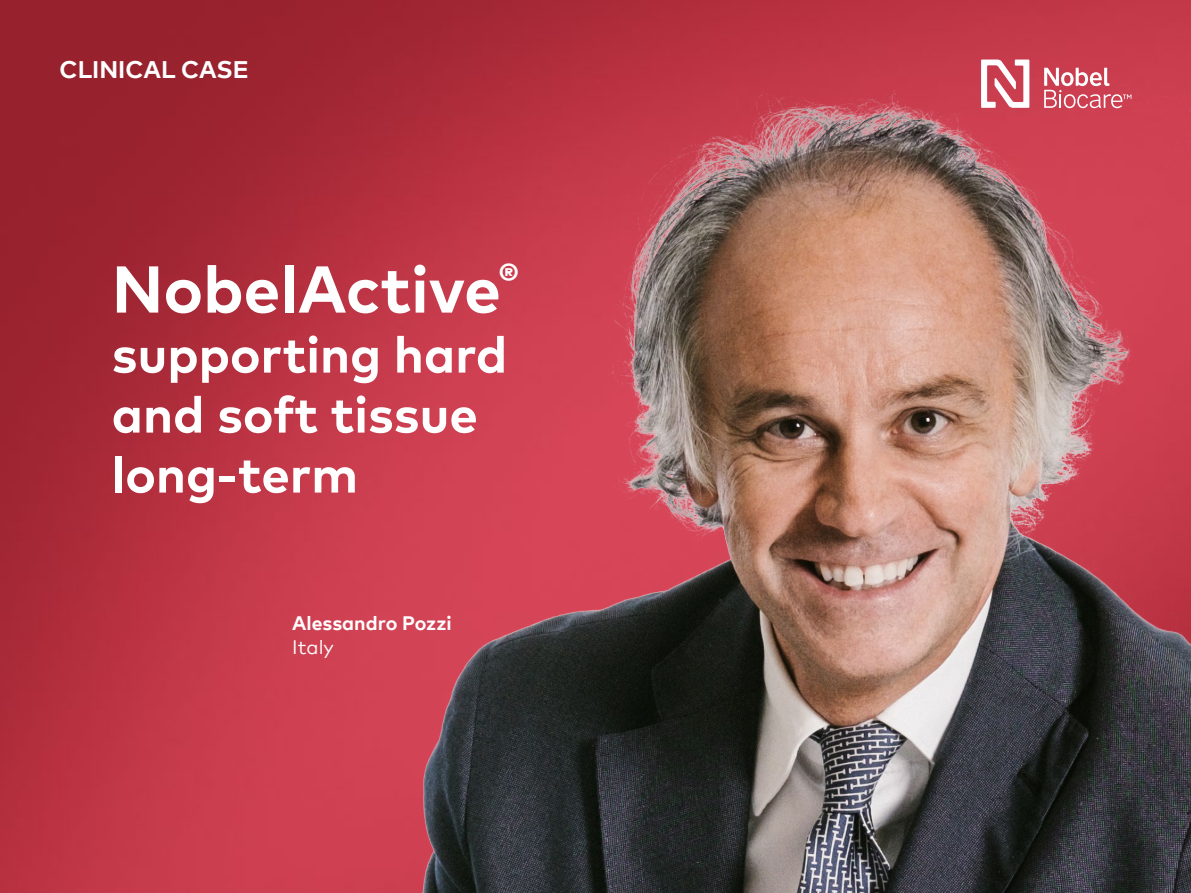
<style>
.page{position:relative;width:1191px;height:893px;background:#fff}
.page>*{position:absolute;margin:0;border:0;box-sizing:border-box;transform-origin:0 0}
.t1{font:700 66px "Mark Pro";color:#fff}
.t2{font:700 51px/60px "Mark Pro";color:#fff}
.t3{font:700 24px "Mark Pro";color:#fff}
.t4{font:700 19.5px "Mark Pro";color:#fff}
.t5{font:19.5px "Mark Pro";color:#fff}
</style>
<div class="page">
<img style="left:0;top:0;width:1191px;height:893px">
<img style="left:208px;top:42px;width:983px;height:851px">
<p class="t3" style="left:60px;top:52px;width:191px">CLINICAL CASE</p>
<p class="t1" style="left:112px;top:239px;width:408px">NobelActive<sup>®</sup></p>
<p class="t2" style="left:112px;top:320px;width:397px">supporting hard and soft tissue long-term</p>
<p class="t4" style="left:292px;top:608px;width:161px">Alessandro Pozzi</p>
<p class="t5" style="left:292px;top:632px;width:43px">Italy</p>
</div>
